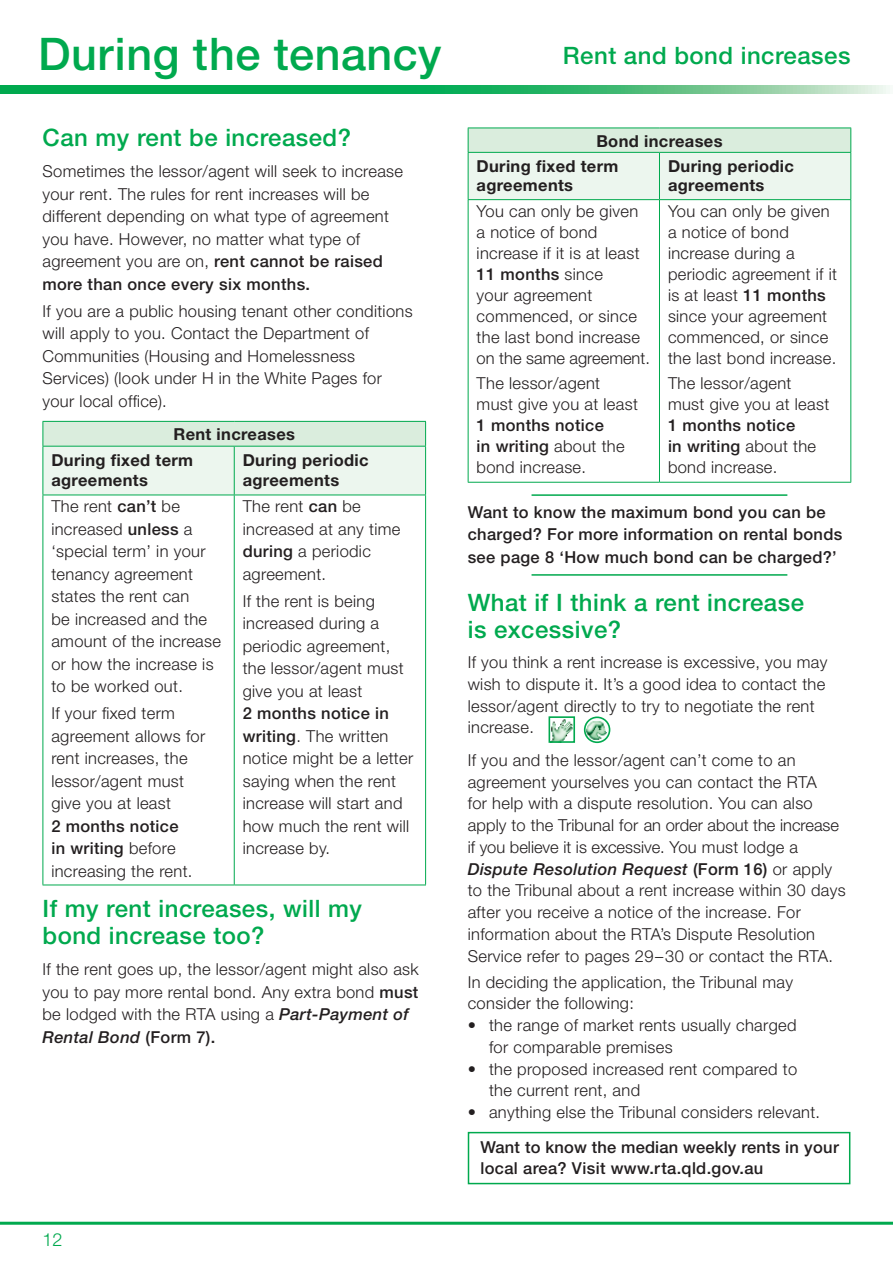
<style>
.page{position:relative;width:893px;height:1263px;background:#fff}
.page>*{position:absolute;margin:0;border:0;box-sizing:border-box;transform-origin:0 0}
.t1{font:500 45px "Helvetica Neue";letter-spacing:.01em;color:#00a94e}
.t2{font:500 24px/27px "Helvetica Neue";letter-spacing:.02em;color:#00a94e}
.t3{font:300 18px "Helvetica Neue";color:#00a94e}
.t4{font:300 16.5px/22.5px "Helvetica Neue";letter-spacing:.02em;color:#231f20}
.t5{font:500 16.5px/21px "Helvetica Neue";letter-spacing:.02em;color:#231f20}
.t6{font:700 16.5px/19.5px "Helvetica Neue";letter-spacing:.02em;color:#231f20}
.s1{font-weight:500}
.s2{font-weight:500;font-style:italic}
.s3{font-weight:300}
</style>
<div class="page">
<hr style="left:0;top:1222px;width:893px;height:3px;background:#00a94e">
<svg style="left:0;top:85px;width:890px;height:9px;background:#33b76e"></svg>
<div style="left:468px;top:1132px;width:382px;height:52px;background:#fff;border:2px solid #00a94e"></div>
<hr style="left:43px;top:421px;width:191px;height:1px;background:#00a94e">
<hr style="left:234px;top:421px;width:192px;height:1px;background:#00a94e">
<svg style="left:43px;top:422px;width:383px;height:73px;background:#e3f2e6"></svg>
<hr style="left:43px;top:446px;width:191px;height:1px;background:#00a94e">
<hr style="left:43px;top:447px;width:1px;height:48px;background:#00a94e">
<hr style="left:234px;top:446px;width:192px;height:1px;background:#00a94e">
<hr style="left:234px;top:447px;width:1px;height:48px;background:#00a94e">
<hr style="left:425px;top:447px;width:1px;height:48px;background:#00a94e">
<hr style="left:43px;top:495px;width:191px;height:1px;background:#00a94e">
<hr style="left:43px;top:495px;width:1px;height:389px;background:#00a94e">
<hr style="left:234px;top:495px;width:192px;height:1px;background:#00a94e">
<hr style="left:234px;top:495px;width:1px;height:389px;background:#00a94e">
<hr style="left:425px;top:495px;width:1px;height:389px;background:#00a94e">
<hr style="left:43px;top:884px;width:191px;height:1px;background:#00a94e">
<hr style="left:234px;top:884px;width:192px;height:1px;background:#00a94e">
<svg style="left:468px;top:128px;width:383px;height:71px;background:#e3f2e6"></svg>
<hr style="left:468px;top:152px;width:191px;height:1px;background:#00a94e">
<hr style="left:468px;top:153px;width:1px;height:46px;background:#00a94e">
<hr style="left:659px;top:152px;width:192px;height:1px;background:#00a94e">
<hr style="left:659px;top:153px;width:1px;height:46px;background:#00a94e">
<hr style="left:850px;top:153px;width:1px;height:46px;background:#00a94e">
<hr style="left:468px;top:199px;width:191px;height:1px;background:#00a94e">
<hr style="left:468px;top:200px;width:1px;height:282px;background:#00a94e">
<hr style="left:659px;top:199px;width:192px;height:1px;background:#00a94e">
<hr style="left:659px;top:200px;width:1px;height:282px;background:#00a94e">
<hr style="left:850px;top:200px;width:1px;height:282px;background:#00a94e">
<hr style="left:468px;top:482px;width:191px;height:1px;background:#00a94e">
<hr style="left:659px;top:482px;width:192px;height:1px;background:#00a94e">
<img style="left:552px;top:719px;width:20px;height:21px">
<div style="left:549px;top:716px;width:26px;height:27px;border:2px solid #00a94e"></div>
<hr style="left:531px;top:494px;width:256px;height:2px;background:#00a94e">
<hr style="left:531px;top:574px;width:256px;height:2px;background:#00a94e">
<img style="left:585px;top:719px;width:24px;height:23px">
<div style="left:584px;top:716px;width:26px;height:27px;border:2px solid #00a94e;border-radius:50%"></div>
<h1 class="t1" style="left:38px;top:27px;width:405px">During the tenancy</h1>
<h2 class="t2" style="left:563px;top:42px;width:289px">Rent and bond increases</h2>
<h2 class="t2" style="left:43px;top:124px;width:310px">Can my rent be increased?</h2>
<p class="t4" style="left:43px;top:160px;width:362px">Sometimes the lessor/agent will seek to increase your rent. The rules for rent increases will be different depending on what type of agreement you have. However, no matter what type of agreement you are on, <span class="s1">rent cannot be raised more than once every six months.</span></p>
<p class="t4" style="left:43px;top:299px;width:372px">If you are a public housing tenant other conditions will apply to you. Contact the Department of Communities (Housing and Homelessness Services) (look under H in the White Pages for your local office).</p>
<p class="t6" style="left:51px;top:421px;width:245px;line-height:26px;text-indent:122px">Rent increases<br>During fixed term</p>
<p class="t6" style="left:51px;top:470px;width:98px">agreements</p>
<p class="t6" style="left:243px;top:450px;width:127px">During periodic agreements</p>
<p class="t4" style="left:51px;top:495px;width:171px">The rent <span class="s1">can’t</span> be increased <span class="s1">unless</span> a ‘special term’ in your tenancy agreement states the rent can<br>be increased and the amount of the increase or how the increase is to be worked out.</p>
<p class="t4" style="left:51px;top:702px;width:155px">If your fixed term agreement allows for rent increases, the lessor/agent must give you at least</p>
<p class="t4" style="left:51px;top:814px;width:143px"><span class="s1">2 months notice in writing</span> before increasing the rent.</p>
<p class="t4" style="left:243px;top:495px;width:159px">The rent <span class="s1">can</span> be increased at any time <span class="s1">during</span> a periodic agreement.</p>
<p class="t4" style="left:243px;top:589px;width:162px">If the rent is being increased during a periodic agreement, the lessor/agent must give you at least</p>
<p class="t4" style="left:243px;top:702px;width:172px"><span class="s1">2 months notice in writing</span>. The written notice might be a letter saying when the rent increase will start and how much the rent will increase by.</p>
<h2 class="t2" style="left:43px;top:895px;width:321px">If my rent increases, will my bond increase too?</h2>
<p class="t4" style="left:43px;top:957px;width:378px">If the rent goes up, the lessor/agent might also ask you to pay more rental bond. Any extra bond <span class="s1">must </span>be lodged with the RTA using a <span class="s2">Part-Payment of Rental Bond</span> <span class="s1">(Form 7).</span></p>
<p class="t3" style="left:43px;top:1229px;width:22px">12</p>
<p class="t6" style="left:477px;top:128px;width:247px;line-height:25px;text-indent:120px">Bond increases<br>During fixed term</p>
<p class="t6" style="left:477px;top:175px;width:98px">agreements</p>
<p class="t6" style="left:668px;top:156px;width:127px">During periodic agreements</p>
<p class="t4" style="left:477px;top:200px;width:175px;line-height:21px">You can only be given a notice of bond increase if it is at least<br><span class="s1">11 months</span> since<br>your agreement commenced, or since the last bond increase on the same agreement.</p>
<p class="t4" style="left:477px;top:372px;width:163px;line-height:21px">The lessor/agent must give you at least</p>
<p class="t5" style="left:477px;top:415px;width:150px">1 months notice<br>in writing <span class="s3">about the bond increase.</span></p>
<p class="t4" style="left:668px;top:200px;width:170px;line-height:21px">You can only be given a notice of bond increase during a periodic agreement if it is at least <span class="s1">11 months </span>since your agreement commenced, or since the last bond increase.</p>
<p class="t4" style="left:668px;top:372px;width:163px;line-height:21px">The lessor/agent must give you at least</p>
<p class="t5" style="left:668px;top:415px;width:150px">1 months notice<br>in writing <span class="s3">about the bond increase.</span></p>
<p class="t5" style="left:468px;top:500px;width:376px;line-height:22.5px">Want to know the maximum bond you can be charged? For more information on rental bonds see page 8 ‘How much bond can be charged?’</p>
<h2 class="t2" style="left:468px;top:589px;width:338px">What if I think a rent increase is excessive?</h2>
<p class="t4" style="left:468px;top:651px;width:361px;line-height:21.8px">If you think a rent increase is excessive, you may wish to dispute it. It’s a good idea to contact the lessor/agent directly to try to negotiate the rent increase.</p>
<p class="t4" style="left:468px;top:749px;width:379px;line-height:21.8px">If you and the lessor/agent can’t come to an agreement yourselves you can contact the RTA<br>for help with a dispute resolution. You can also apply to the Tribunal for an order about the increase if you believe it is excessive. You must lodge a <span class="s2">Dispute Resolution Request</span> <span class="s1">(Form 16)</span> or apply to the Tribunal about a rent increase within 30 days after you receive a notice of the increase. For information about the RTA’s Dispute Resolution Service refer to pages 29–30 or contact the RTA.</p>
<p class="t4" style="left:468px;top:970px;width:327px;line-height:21.8px">In deciding the application, the Tribunal may consider the following:</p>
<p class="t4" style="left:489px;top:1014px;width:309px;line-height:21.8px;text-indent:-21px">• the range of market rents usually charged for comparable premises</p>
<p class="t4" style="left:489px;top:1057px;width:310px;line-height:21.8px;text-indent:-21px">• the proposed increased rent compared to the current rent, and</p>
<p class="t4" style="left:468px;top:1100px;width:354px">• anything else the Tribunal considers relevant.</p>
<p class="t5" style="left:480px;top:1135px;width:360px;line-height:21.8px">Want to know the median weekly rents in your local area? Visit www.rta.qld.gov.au</p>
</div>
